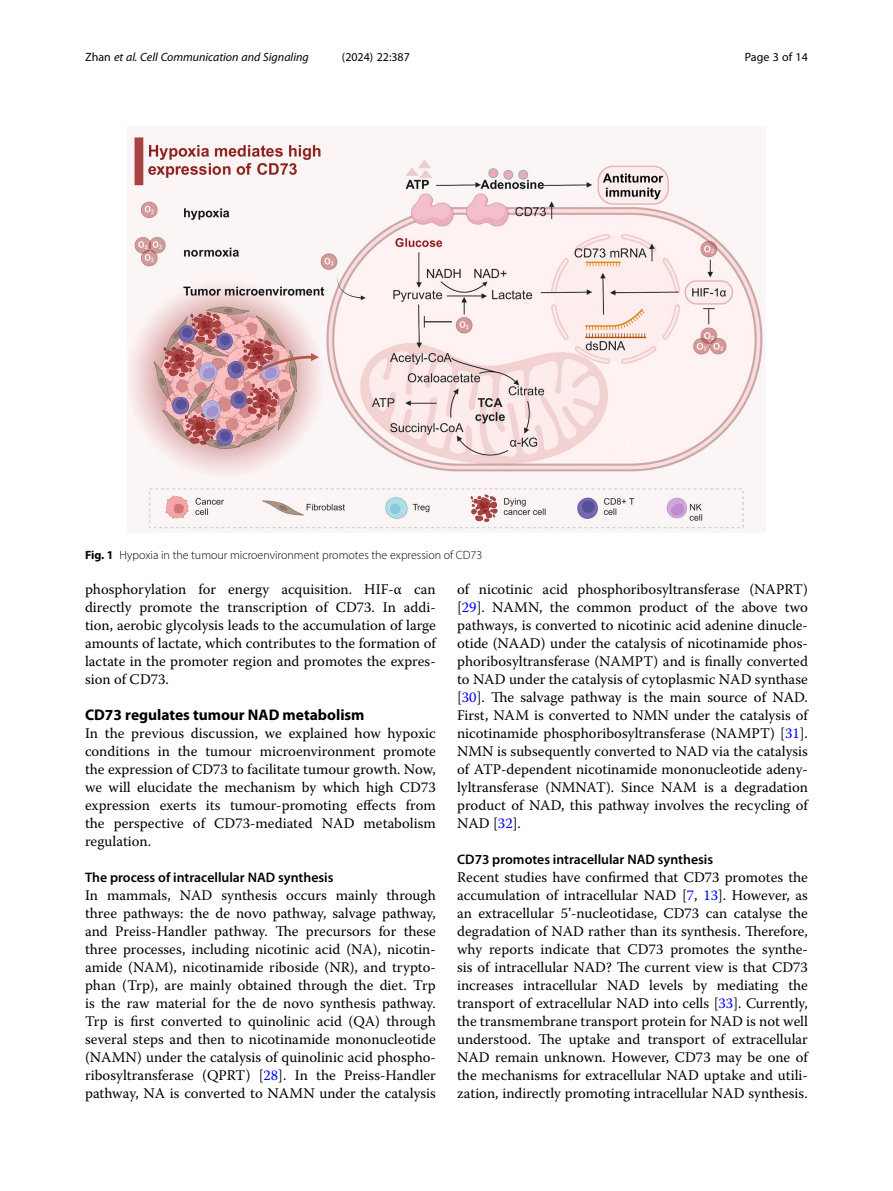
<style>
.page{position:relative;width:893px;height:1191px;background:#fff}
.page>*{position:absolute;margin:0;border:0;box-sizing:border-box;transform-origin:0 0}
.Head_1{font:700 15.45px "Myriad Pro";color:#000}
.Body_Text{font:14.7px/18px "Warnock Pro";color:#000;text-align:justify}
.Body_Text_Indent{font:14.7px/18px "Warnock Pro";color:#000;text-align:justify}
.Head_2{font:600 13.8px "Myriad Pro";color:#000}
.Figure_Caption{font:300 12px "Myriad Pro";color:#000}
.t1{font:italic 12px "Myriad Pro";color:#000}
.t2{font:12px "Myriad Pro";color:#000}
.s1{font-style:normal}
.s2{font-weight:700}
.s3{color:#00f}
</style>
<div class="page">
<img style="left:127px;top:131px;width:638px;height:400px">
<p class="t1" style="left:85px;top:50px;width:225px"><span class="s1">Zhan</span> et al. Cell Communication and Signaling</p>
<p class="t2" style="left:342px;top:50px;width:70px">(2024) 22:387</p>
<p class="t2" style="left:745px;top:50px;width:65px">Page 3 of 14</p>
<p class="Figure_Caption" style="left:85px;top:548px;width:399px"><span class="s2">Fig. 1</span> Hypoxia in the tumour microenvironment promotes the expression of CD73</p>
<p class="Body_Text_Indent" style="left:85px;top:580px;width:352px">phosphorylation for energy acquisition. HIF-α can directly promote the transcription of CD73. In addi&shy;tion, aerobic glycolysis leads to the accumulation of large amounts of lactate, which contributes to the formation of lactate in the promoter region and promotes the expres&shy;sion of CD73.</p>
<p class="Head_1" style="left:85px;top:705px;width:281px">CD73 regulates tumour NAD metabolism</p>
<p class="Body_Text" style="left:85px;top:724px;width:352px">In the previous discussion, we explained how hypoxic conditions in the tumour microenvironment promote the expression of CD73 to facilitate tumour growth. Now, we will elucidate the mechanism by which high CD73 expression exerts its tumour-promoting effects from the perspective of CD73-mediated NAD metabolism regulation.</p>
<p class="Head_2" style="left:85px;top:869px;width:250px">The process of intracellular NAD synthesis</p>
<p class="Body_Text" style="left:85px;top:886px;width:352px">In mammals, NAD synthesis occurs mainly through three pathways: the de novo pathway, salvage pathway, and Preiss-Handler pathway. The precursors for these three processes, including nicotinic acid (NA), nicotin&shy;amide (NAM), nicotinamide riboside (NR), and trypto&shy;phan (Trp), are mainly obtained through the diet. Trp is the raw material for the de novo synthesis pathway.<br>Trp is first converted to quinolinic acid (QA) through several steps and then to nicotinamide mononucleotide (NAMN) under the catalysis of quinolinic acid phospho&shy;ribosyltransferase (QPRT) [<span class="s3">28</span>]. In the Preiss-Handler pathway, NA is converted to NAMN under the catalysis</p>
<p class="Body_Text" style="left:457px;top:580px;width:352px">of nicotinic acid phosphoribosyltransferase (NAPRT) [<span class="s3">29</span>]. NAMN, the common product of the above two pathways, is converted to nicotinic acid adenine dinucle&shy;otide (NAAD) under the catalysis of nicotinamide phos&shy;phoribosyltransferase (NAMPT) and is finally converted to NAD under the catalysis of cytoplasmic NAD synthase [<span class="s3">30</span>]. The salvage pathway is the main source of NAD.<br>First, NAM is converted to NMN under the catalysis of nicotinamide phosphoribosyltransferase (NAMPT) [<span class="s3">31</span>].<br>NMN is subsequently converted to NAD via the catalysis of ATP-dependent nicotinamide mononucleotide adeny&shy;lyltransferase (NMNAT). Since NAM is a degradation product of NAD, this pathway involves the recycling of NAD [<span class="s3">32</span>].</p>
<p class="Head_2" style="left:457px;top:851px;width:258px">CD73 promotes intracellular NAD synthesis</p>
<p class="Body_Text" style="left:457px;top:868px;width:352px">Recent studies have confirmed that CD73 promotes the accumulation of intracellular NAD [<span class="s3">7</span>, <span class="s3">13</span>]. However, as an extracellular 5’-nucleotidase, CD73 can catalyse the degradation of NAD rather than its synthesis. Therefore, why reports indicate that CD73 promotes the synthe&shy;sis of intracellular NAD? The current view is that CD73 increases intracellular NAD levels by mediating the transport of extracellular NAD into cells [<span class="s3">33</span>]. Currently, the transmembrane transport protein for NAD is not well understood. The uptake and transport of extracellular NAD remain unknown. However, CD73 may be one of the mechanisms for extracellular NAD uptake and utili&shy;zation, indirectly promoting intracellular NAD synthesis.</p>
</div>
